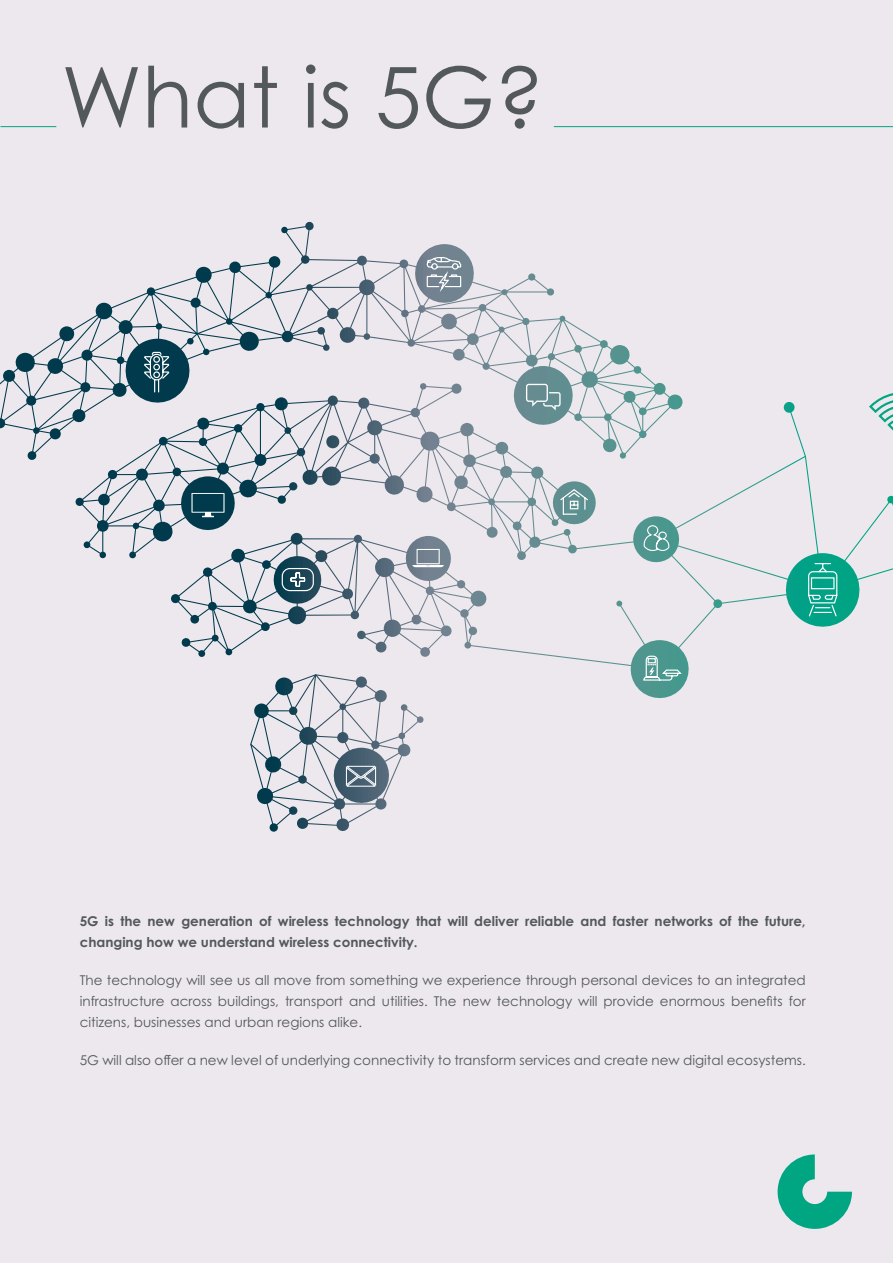
<style>
.page{position:relative;width:893px;height:1263px;background:#ede8ed}
.page>*{position:absolute;margin:0;border:0;box-sizing:border-box;transform-origin:0 0}
.t1{font:84px "Century Gothic Pro";color:#53585b}
.t2{font:13.5px/21px "Century Gothic Pro";color:#53585b;text-align:justify}
.t3{font:700 13.5px/21px "Century Gothic Pro";color:#53585b}
</style>
<div class="page">
<svg style="left:869px;top:393px;width:24px;height:38px"></svg>
<svg style="left:887px;top:496px;width:6px;height:10px"></svg>
<svg style="left:798px;top:553px;width:66px;height:74px"></svg>
<svg style="left:723px;top:402px;width:115px;height:215px"></svg>
<svg style="left:0;top:222px;width:723px;height:610px"></svg>
<hr style="left:0;top:126px;width:56px;height:1px;background:#00a682">
<hr style="left:554px;top:126px;width:339px;height:1px;background:#00a682">
<svg style="left:778px;top:1154px;width:74px;height:75px"></svg>
<h1 class="t1" style="left:61px;top:46px;width:485px">What is 5G?</h1>
<p class="t3" style="left:80px;top:910px;width:727px">5G is the new generation of wireless technology that will deliver reliable and faster networks of the future, changing how we understand wireless connectivity.</p>
<p class="t2" style="left:80px;top:969px;width:728px">The technology will see us all move from something we experience through personal devices to an integrated infrastructure across buildings, transport and utilities. The new technology will provide enormous benefits for citizens, businesses and urban regions alike.</p>
<p class="t2" style="left:80px;top:1049px;width:728px">5G will also offer a new level of underlying connectivity to transform services and create new digital ecosystems.</p>
</div>
